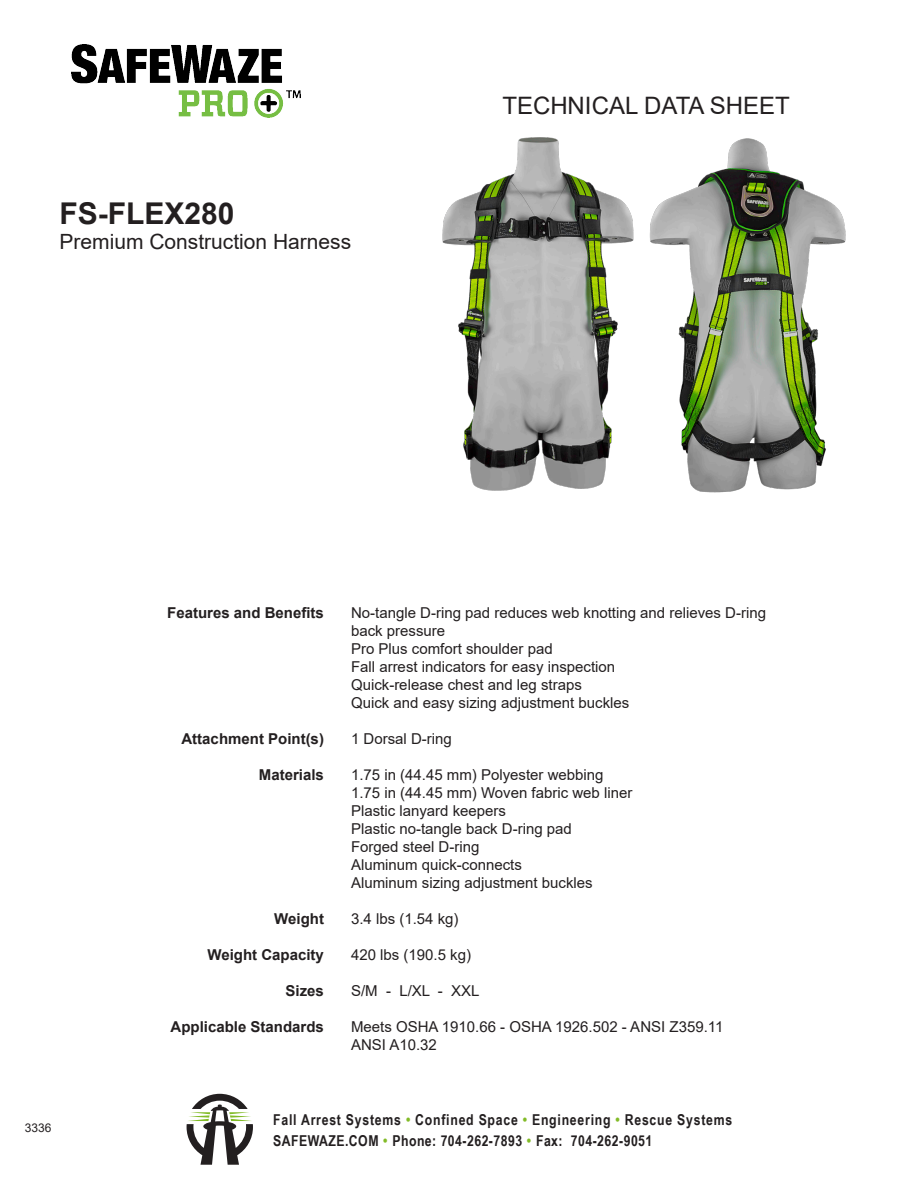
<style>
.page{position:relative;width:918px;height:1188px;background:#fff}
.page>*{position:absolute;margin:0;border:0;box-sizing:border-box;transform-origin:0 0}
.t1{font:700 30px "Arial";color:#231f20}
.t2{font:24px "Arial";color:#231f20}
.t3{font:21px "Arial";color:#231f20}
.t4{font:15px "Arial";color:#231f20}
.t5{font:700 15px/21px "Arial Narrow";letter-spacing:.05em;color:#231f20}
.t6{font:700 15px "Arial";color:#231f20}
.t7{font:12px "Arial";color:#231f20}
.s1{color:#82bb27}
</style>
<div class="page">
<img style="left:71px;top:44px;width:230px;height:74px">
<svg style="left:187px;top:1094px;width:66px;height:71px"></svg>
<img style="left:442px;top:137px;width:192px;height:354px">
<img style="left:649px;top:138px;width:197px;height:355px">
<p class="t1" style="left:60px;top:192px;width:177px">FS-FLEX280</p>
<p class="t3" style="left:60px;top:227px;width:293px">Premium Construction Harness</p>
<h2 class="t2" style="left:502px;top:89px;width:289px">TECHNICAL DATA SHEET</h2>
<p class="t7" style="left:25px;top:1119px;width:28px">3336</p>
<p class="t6" style="left:167px;top:603px;width:158px">Features and Benefits</p>
<p class="t6" style="left:182px;top:729px;width:144px">Attachment Point(s)</p>
<p class="t6" style="left:259px;top:765px;width:67px">Materials</p>
<p class="t6" style="left:274px;top:909px;width:51px">Weight</p>
<p class="t6" style="left:208px;top:945px;width:118px">Weight Capacity</p>
<p class="t6" style="left:286px;top:981px;width:40px">Sizes</p>
<p class="t6" style="left:171px;top:1017px;width:155px">Applicable Standards</p>
<p class="t4" style="left:351px;top:603px;width:417px">No-tangle D-ring pad reduces web knotting and relieves D-ring</p>
<p class="t4" style="left:351px;top:621px;width:96px">back pressure</p>
<p class="t4" style="left:351px;top:639px;width:203px">Pro Plus comfort shoulder pad</p>
<p class="t4" style="left:351px;top:657px;width:266px">Fall arrest indicators for easy inspection</p>
<p class="t4" style="left:351px;top:675px;width:232px">Quick-release chest and leg straps</p>
<p class="t4" style="left:351px;top:693px;width:280px">Quick and easy sizing adjustment buckles</p>
<p class="t4" style="left:351px;top:729px;width:102px">1 Dorsal D-ring</p>
<p class="t4" style="left:351px;top:765px;width:254px">1.75 in (44.45 mm) Polyester webbing</p>
<p class="t4" style="left:351px;top:783px;width:283px">1.75 in (44.45 mm) Woven fabric web liner</p>
<p class="t4" style="left:351px;top:801px;width:157px">Plastic lanyard keepers</p>
<p class="t4" style="left:351px;top:819px;width:222px">Plastic no-tangle back D-ring pad</p>
<p class="t4" style="left:351px;top:837px;width:130px">Forged steel D-ring</p>
<p class="t4" style="left:351px;top:855px;width:172px">Aluminum quick-connects</p>
<p class="t4" style="left:351px;top:873px;width:243px">Aluminum sizing adjustment buckles</p>
<p class="t4" style="left:351px;top:909px;width:109px">3.4 lbs (1.54 kg)</p>
<p class="t4" style="left:351px;top:945px;width:122px">420 lbs (190.5 kg)</p>
<p class="t4" style="left:351px;top:981px;width:130px">S/M - L/XL - XXL</p>
<p class="t4" style="left:351px;top:1017px;width:374px">Meets OSHA 1910.66 - OSHA 1926.502 - ANSI Z359.11</p>
<p class="t4" style="left:351px;top:1035px;width:87px">ANSI A10.32</p>
<p class="t5" style="left:273px;top:1108px;width:461px">Fall Arrest Systems <span class="s1">•</span> Confined Space <span class="s1">•</span> Engineering <span class="s1">•</span> Rescue Systems<br>SAFEWAZE.COM <span class="s1">•</span> Phone: 704-262-7893 <span class="s1">•</span> Fax: 704-262-9051</p>
</div>
